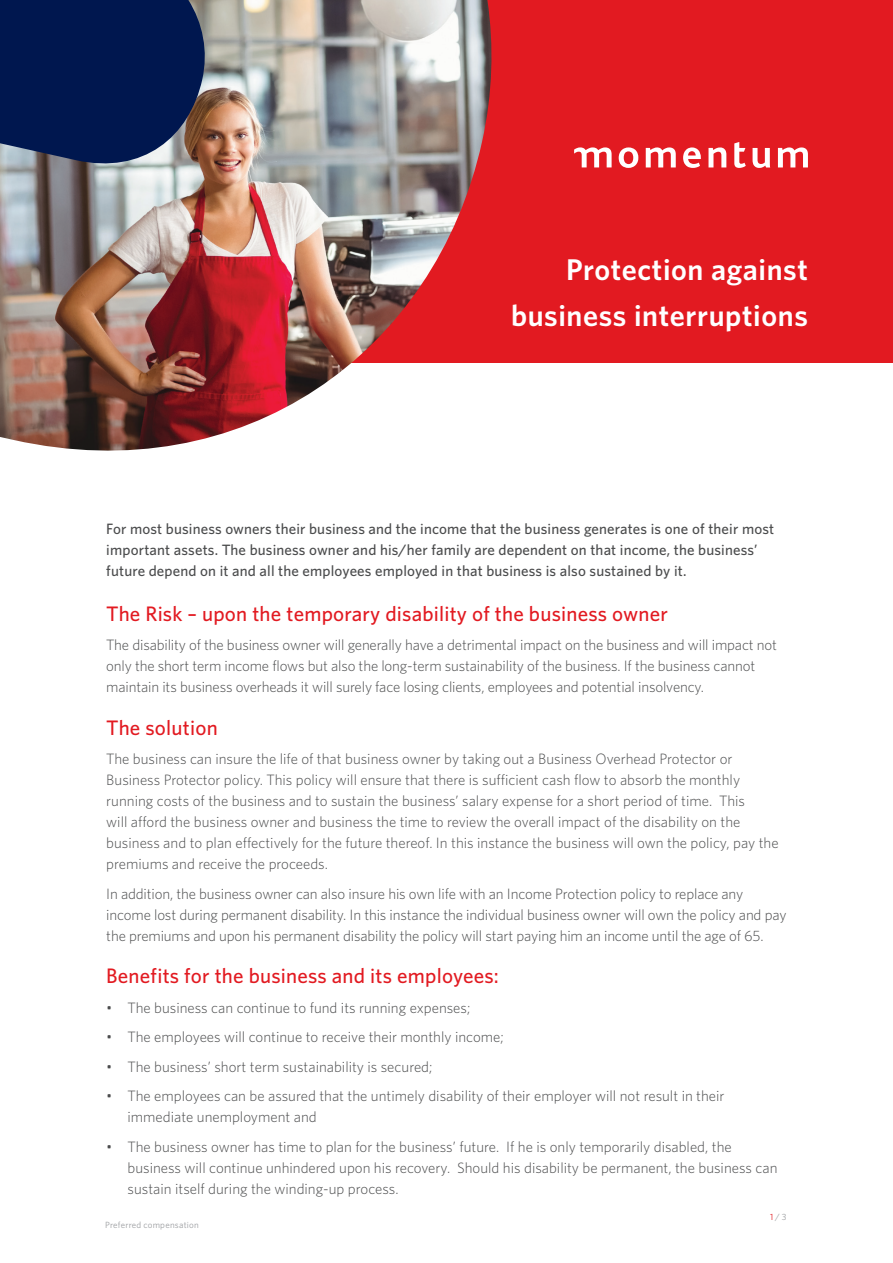
<style>
.page{position:relative;width:893px;height:1263px;background:#fff}
.page>*{position:absolute;margin:0;border:0;box-sizing:border-box;transform-origin:0 0}
.t1{font:600 30px "Whitney";letter-spacing:.02em;color:#fff}
.body{font:500 21px "Whitney";letter-spacing:.01em;color:#e21a21}
.body-2{font:300 15px/21px "Whitney";color:#4b4c4d}
.body-3{font:500 15px/21px "Whitney";letter-spacing:.01em;color:#4b4c4d}
.t2{font:9px "Whitney";letter-spacing:.025em;color:#9d9fa2}
.s1{color:#e21a21}
</style>
<div class="page">
<div style="left:183px;top:0;width:710px;height:362px;background:#e21a21"></div>
<img style="left:0;top:0;width:494px;height:451px">
<svg style="left:619px;top:142px;width:189px;height:26px"></svg>
<svg style="left:574px;top:147px;width:38px;height:20px"></svg>
<p class="t1" style="left:566px;top:249px;width:243px">Protection against</p>
<p class="t1" style="left:511px;top:296px;width:298px">business interruptions</p>
<p class="body-3" style="left:106px;top:518px;width:669px">For most business owners their business and the income that the business generates is one of their most important assets. The business owner and his/her family are dependent on that income, the business’ future depend on it and all the employees employed in that business is also sustained by it.</p>
<p class="body" style="left:106px;top:600px;width:563px">The Risk – upon the temporary disability of the business owner</p>
<p class="body-2" style="left:106px;top:634px;width:672px">The disability of the business owner will generally have a detrimental impact on the business and will impact not only the short term income flows but also the long-term sustainability of the business. If the business cannot maintain its business overheads it will surely face losing clients, employees and potential insolvency.</p>
<p class="body" style="left:106px;top:713px;width:113px">The solution</p>
<p class="body-2" style="left:106px;top:748px;width:674px">The business can insure the life of that business owner by taking out a Business Overhead Protector or Business Protector policy. This policy will ensure that there is sufficient cash flow to absorb the monthly running costs of the business and to sustain the business’ salary expense for a short period of time. This<br>will afford the business owner and business the time to review the overall impact of the disability on the business and to plan effectively for the future thereof. In this instance the business will own the policy, pay the premiums and receive the proceeds.</p>
<p class="body-2" style="left:106px;top:882px;width:682px">In addition, the business owner can also insure his own life with an Income Protection policy to replace any income lost during permanent disability. In this instance the individual business owner will own the policy and pay the premiums and upon his permanent disability the policy will start paying him an income until the age of 65.</p>
<p class="body" style="left:106px;top:962px;width:394px">Benefits for the business and its employees:</p>
<p class="body-2" style="left:106px;top:996px;width:366px">• The business can continue to fund its running expenses;</p>
<p class="body-2" style="left:106px;top:1026px;width:399px">• The employees will continue to receive their monthly income;</p>
<p class="body-2" style="left:106px;top:1055px;width:328px">• The business’ short term sustainability is secured;</p>
<p class="body-2" style="left:128px;top:1085px;width:598px;text-indent:-21px">• The employees can be assured that the untimely disability of their employer will not result in their immediate unemployment and</p>
<p class="body-2" style="left:128px;top:1135px;width:651px;text-indent:-21px">• The business owner has time to plan for the business’ future. If he is only temporarily disabled, the business will continue unhindered upon his recovery. Should his disability be permanent, the business can sustain itself during the winding-up process.</p>
<p class="t2" style="left:105px;top:1219px;width:95px">Preferred compensation</p>
<p class="t2" style="left:770px;top:1211px;width:18px"><span class="s1">1</span> / 3</p>
</div>
